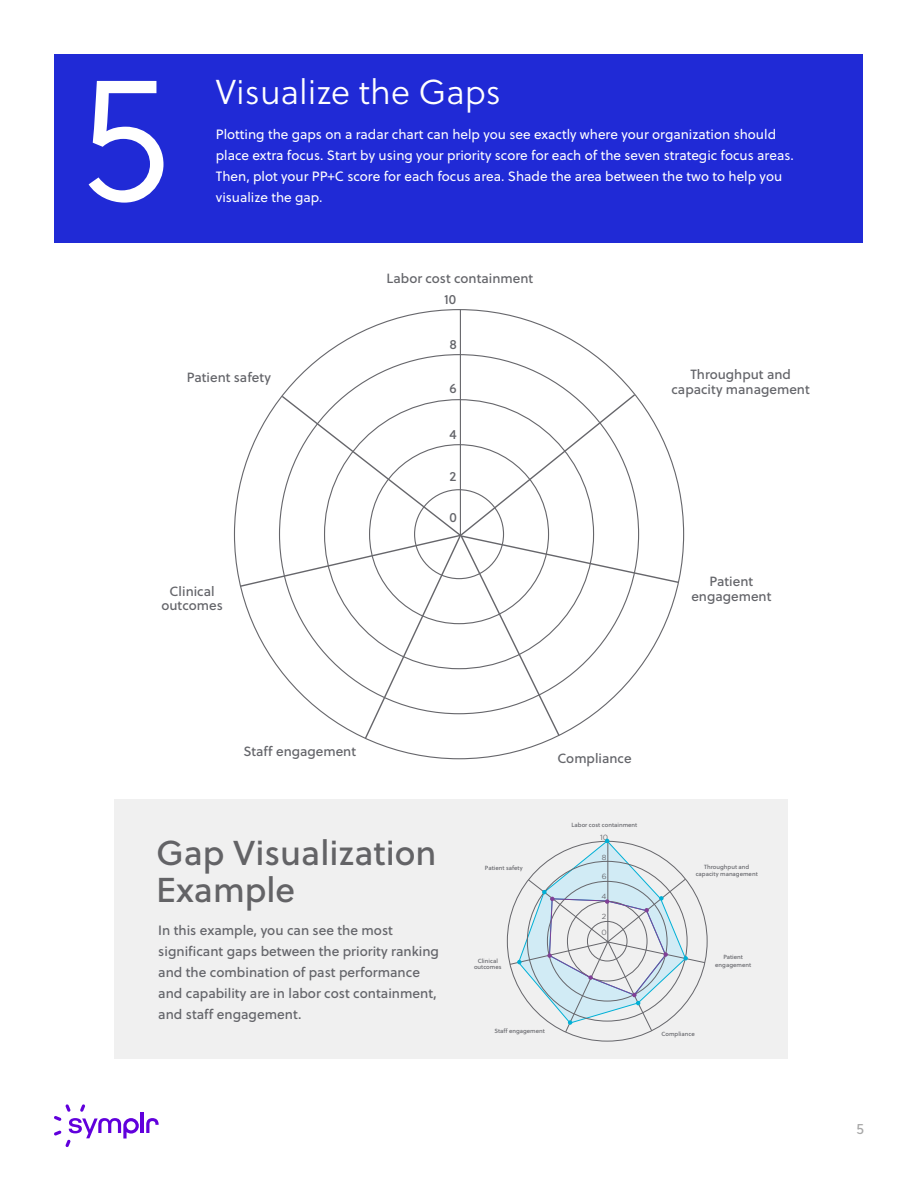
<style>
.page{position:relative;width:918px;height:1188px;background:#fff}
.page>*{position:absolute;margin:0;border:0;box-sizing:border-box;transform-origin:0 0}
.Paragraph{font:180px "Soleil Lt";color:#fff}
.Paragraph-2{font:34.5px "Soleil Bk";color:#636366}
.Paragraph-3{font:34.5px "Soleil Lt";color:#fff}
.PageNumber_Soleil_Re{font:15px "Soleil";color:#a8a8a8}
.Paragraph-4{font:13.5px/21px "Soleil";color:#fff}
.Paragraph-5{font:13.5px/21px "Soleil Bk";color:#64656a}
.Paragraph-6{font:13.35px/14.7px "Soleil Bk";color:#64656a;text-align:center}
.t1{font:7.5px "Gotham";color:#66666b}
.Paragraph-7{font:6px/7.5px "Soleil Bk";color:#64656a;text-align:center}
</style>
<div class="page">
<div style="left:54px;top:54px;width:808px;height:189px;background:#202ad6"></div>
<svg style="left:233px;top:309px;width:452px;height:451px"></svg>
<svg style="left:239px;top:394px;width:441px;height:343px"></svg>
<hr style="left:460px;top:310px;width:1px;height:226px;background:#66666b">
<svg style="left:364px;top:393px;width:273px;height:347px"></svg>
<div style="left:114px;top:799px;width:673px;height:260px;background:#f0f0f0"></div>
<svg style="left:507px;top:839px;width:201px;height:203px"></svg>
<hr style="left:141px;top:1113px;width:3px;height:20px;background:#6100dc">
<svg style="left:146px;top:1118px;width:13px;height:15px"></svg>
<svg style="left:54px;top:1104px;width:85px;height:43px"></svg>
<p class="Paragraph" style="left:81px;top:28px;width:90px">5</p>
<p class="Paragraph-3" style="left:216px;top:71px;width:287px">Visualize the Gaps</p>
<p class="Paragraph-4" style="left:216px;top:124px;width:579px">Plotting the gaps on a radar chart can help you see exactly where your organization should place extra focus. Start by using your priority score for each of the seven strategic focus areas.<br>Then, plot your PP+C score for each focus area. Shade the area between the two to help you visualize the gap.</p>
<p class="Paragraph-6" style="left:187px;top:371px;width:86px">Patient safety</p>
<p class="Paragraph-6" style="left:387px;top:272px;width:148px">Labor cost containment</p>
<p class="Paragraph-6" style="left:444px;top:293px;width:14px">10</p>
<p class="Paragraph-6" style="left:449px;top:337px;width:9px">8</p>
<p class="Paragraph-6" style="left:449px;top:382px;width:9px">6</p>
<p class="Paragraph-6" style="left:449px;top:428px;width:9px">4</p>
<p class="Paragraph-6" style="left:449px;top:469px;width:8px">2</p>
<p class="Paragraph-6" style="left:449px;top:510px;width:9px">0</p>
<p class="Paragraph-6" style="left:672px;top:368px;width:140px">Throughput and capacity management</p>
<p class="Paragraph-6" style="left:162px;top:584px;width:63px">Clinical outcomes</p>
<p class="Paragraph-6" style="left:691px;top:574px;width:82px">Patient engagement</p>
<p class="Paragraph-6" style="left:243px;top:744px;width:114px">Staff engagement</p>
<p class="Paragraph-6" style="left:558px;top:751px;width:76px">Compliance</p>
<p class="Paragraph-7" style="left:572px;top:821px;width:67px">Labor cost containment</p>
<p class="t1" style="left:600px;top:832px;width:10px">10</p>
<p class="Paragraph-2" style="left:156px;top:831px;width:282px">Gap Visualization</p>
<p class="t1" style="left:602px;top:852px;width:6px">8</p>
<p class="Paragraph-7" style="left:485px;top:865px;width:39px">Patient safety</p>
<p class="t1" style="left:602px;top:872px;width:6px">6</p>
<p class="Paragraph-2" style="left:156px;top:868px;width:141px">Example</p>
<p class="Paragraph-5" style="left:158px;top:920px;width:282px">In this example, you can see the most significant gaps between the priority ranking and the combination of past performance and capability are in labor cost containment, and staff engagement.</p>
<p class="t1" style="left:602px;top:928px;width:7px">0</p>
<p class="t1" style="left:602px;top:892px;width:7px">4</p>
<p class="t1" style="left:602px;top:912px;width:6px">2</p>
<p class="Paragraph-7" style="left:474px;top:958px;width:29px;line-height:6px">Clinical outcomes</p>
<p class="Paragraph-7" style="left:494px;top:1027px;width:52px">Staff engagement</p>
<p class="Paragraph-7" style="left:696px;top:863px;width:64px">Throughput and capacity management</p>
<p class="Paragraph-7" style="left:715px;top:953px;width:37px">Patient engagement</p>
<p class="Paragraph-7" style="left:661px;top:1030px;width:35px">Compliance</p>
<p class="PageNumber_Soleil_Re" style="left:857px;top:1119px;width:9px">5</p>
</div>
